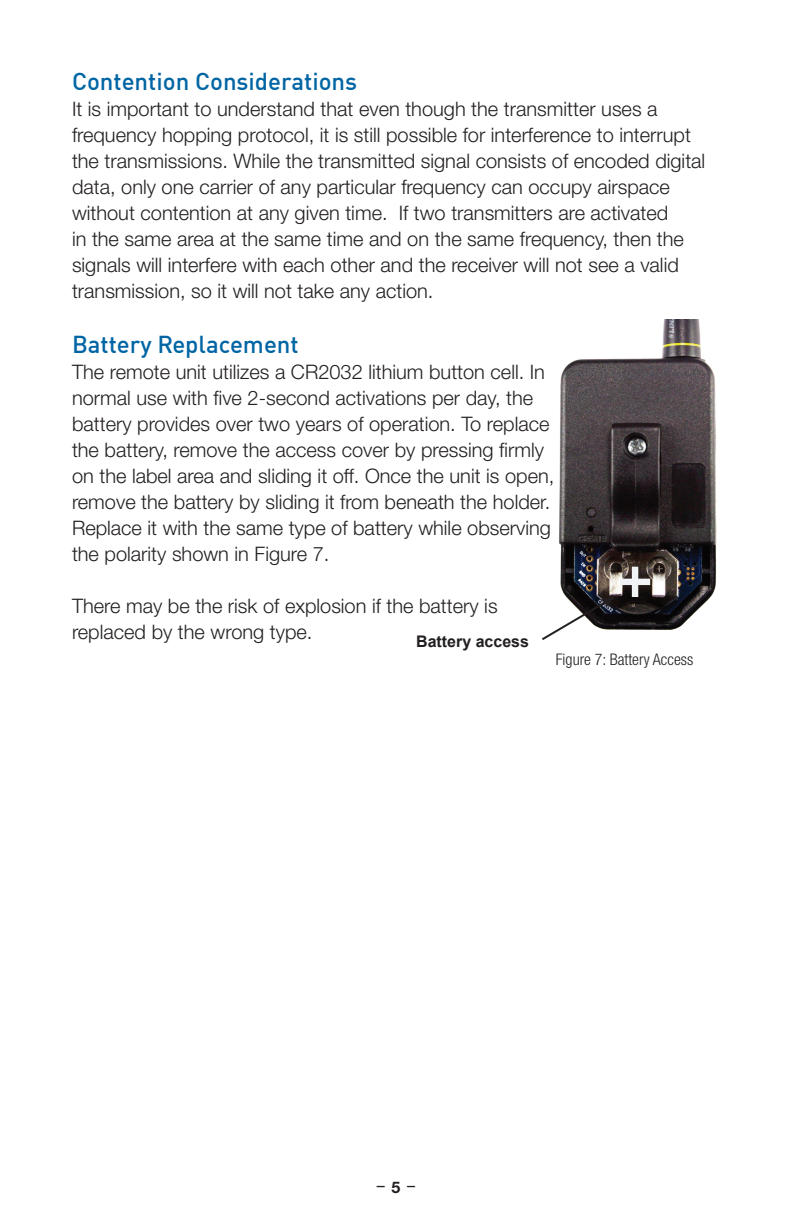
<style>
.page{position:relative;width:792px;height:1224px;background:#fff}
.page>*{position:absolute;margin:0;border:0;box-sizing:border-box;transform-origin:0 0}
.t1{font:700 60px "Helvetica Neue";color:#f2f3f4}
.t2{font:500 24px "DIN Offc";color:#0065a4}
.t3{font:300 20px/26px "Helvetica Neue";color:#231f20}
.t4{font:300 condensed 16px "Helvetica Neue";color:#231f20}
.t5{font:700 16px "Arial";color:#231f20}
.t6{font:16px "Helvetica Neue";color:#231f20}
.t7{font:700 16px "Helvetica Neue";color:#231f20}
</style>
<div class="page">
<img style="left:559px;top:320px;width:158px;height:310px">
<svg style="left:542px;top:596px;width:74px;height:44px"></svg>
<p class="t2" style="left:72px;top:66px;width:287px">Contention Considerations</p>
<p class="t3" style="left:72px;top:96px;width:635px">It is important to understand that even though the transmitter uses a frequency hopping protocol, it is still possible for interference to interrupt the transmissions. While the transmitted signal consists of encoded digital data, only one carrier of any particular frequency can occupy airspace without contention at any given time. If two transmitters are activated<br>in the same area at the same time and on the same frequency, then the signals will interfere with each other and the receiver will not see a valid transmission, so it will not take any action.</p>
<p class="t2" style="left:72px;top:329px;width:228px">Battery Replacement</p>
<p class="t3" style="left:72px;top:359px;width:484px">The remote unit utilizes a CR2032 lithium button cell. In normal use with five 2-second activations per day, the battery provides over two years of operation. To replace the battery, remove the access cover by pressing firmly on the label area and sliding it off. Once the unit is open, remove the battery by sliding it from beneath the holder.<br>Replace it with the same type of battery while observing the polarity shown in Figure 7.</p>
<p class="t3" style="left:72px;top:593px;width:427px">There may be the risk of explosion if the battery is replaced by the wrong type.</p>
<h1 class="t1" style="left:617px;top:538px;width:37px">+</h1>
<p class="t5" style="left:416px;top:630px;width:114px">Battery access</p>
<p class="t4" style="left:556px;top:651px;width:139px">Figure 7: Battery Access</p>
<p class="t7" style="left:392px;top:1178px;width:10px">5</p>
<p class="t6" style="left:377px;top:1176px;width:40px">– –</p>
</div>
